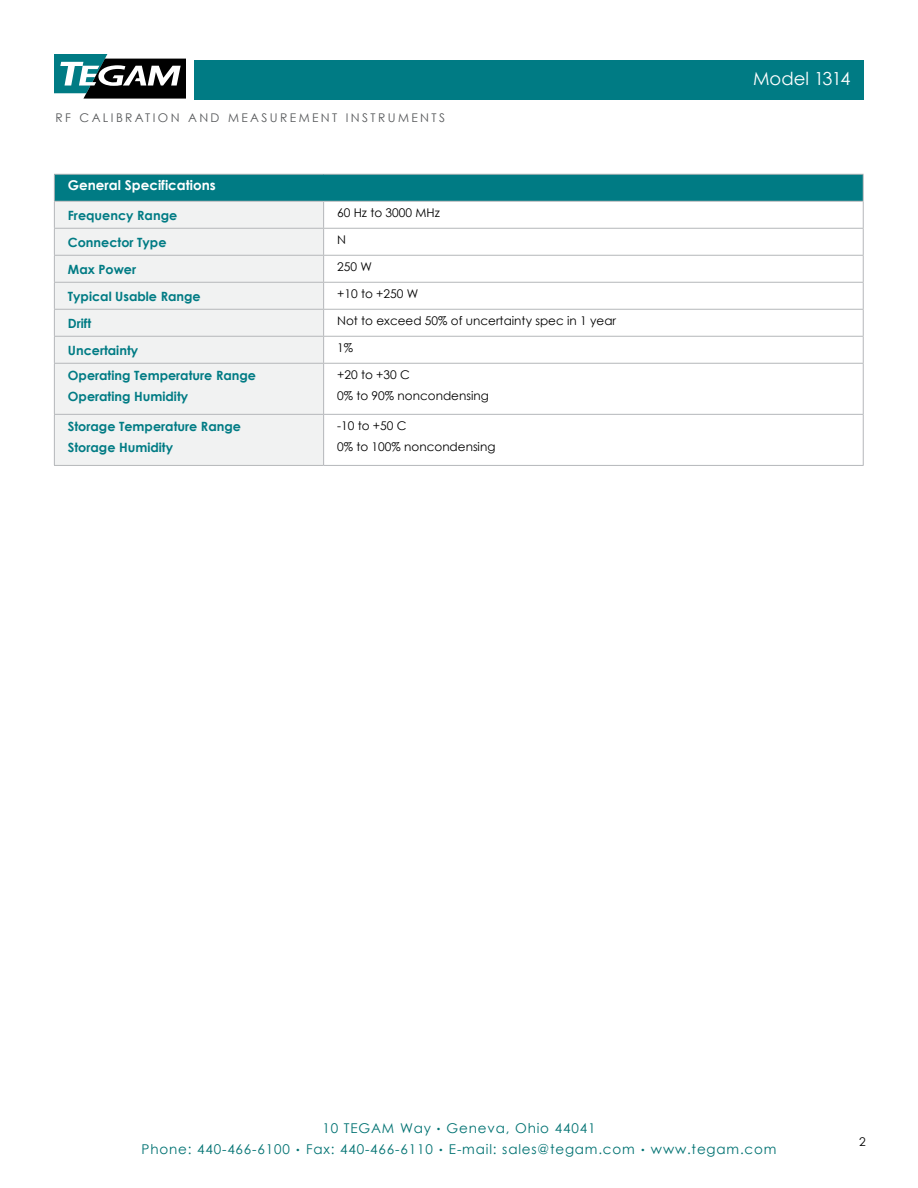
<style>
.page{position:relative;width:918px;height:1188px;background:#fff}
.page>*{position:absolute;margin:0;border:0;box-sizing:border-box;transform-origin:0 0}
.t1{font:18px "Century Gothic";color:#fff}
.t2{font:13.5px "Century Gothic";letter-spacing:.06em;color:#017272}
.Specs_Headline{font:700 13.5px "Century Gothic";color:#fff}
.Specs_No_Rules{font:700 12.75px/21px "Century Gothic";color:#007b84}
.Specs_No_Rules-2{font:12px "Century Gothic";color:#000}
.t3{font:12px "Century Gothic";letter-spacing:.2em;color:#57595b}
.s1{font-size:8.25px}
</style>
<div class="page">
<svg style="left:54px;top:54px;width:132px;height:45px"></svg>
<div style="left:195px;top:60px;width:669px;height:39px;background:#007b84"></div>
<div style="left:54px;top:174px;width:809px;height:27px;background:#007b84"></div>
<div style="left:55px;top:202px;width:268px;height:263px;background:#f1f2f2"></div>
<hr style="left:54px;top:228px;width:270px;height:1px;background:#b5b7ba">
<hr style="left:324px;top:228px;width:540px;height:1px;background:#b5b7ba">
<hr style="left:54px;top:255px;width:270px;height:1px;background:#b5b7ba">
<hr style="left:324px;top:255px;width:540px;height:1px;background:#b5b7ba">
<hr style="left:54px;top:282px;width:270px;height:1px;background:#b5b7ba">
<hr style="left:324px;top:282px;width:540px;height:1px;background:#b5b7ba">
<hr style="left:54px;top:309px;width:270px;height:1px;background:#b5b7ba">
<hr style="left:324px;top:309px;width:540px;height:1px;background:#b5b7ba">
<hr style="left:54px;top:336px;width:270px;height:1px;background:#b5b7ba">
<hr style="left:324px;top:336px;width:540px;height:1px;background:#b5b7ba">
<hr style="left:54px;top:363px;width:270px;height:1px;background:#b5b7ba">
<hr style="left:324px;top:363px;width:540px;height:1px;background:#b5b7ba">
<svg style="left:323px;top:202px;width:1px;height:161px"></svg>
<hr style="left:54px;top:364px;width:1px;height:50px;background:#b5b7ba">
<hr style="left:323px;top:364px;width:1px;height:50px;background:#b5b7ba">
<hr style="left:863px;top:364px;width:1px;height:50px;background:#b5b7ba">
<hr style="left:54px;top:414px;width:270px;height:1px;background:#b5b7ba">
<hr style="left:54px;top:415px;width:1px;height:50px;background:#b5b7ba">
<hr style="left:324px;top:414px;width:540px;height:1px;background:#b5b7ba">
<hr style="left:323px;top:415px;width:1px;height:50px;background:#b5b7ba">
<hr style="left:863px;top:415px;width:1px;height:50px;background:#b5b7ba">
<hr style="left:54px;top:465px;width:270px;height:1px;background:#b5b7ba">
<hr style="left:324px;top:465px;width:540px;height:1px;background:#b5b7ba">
<hr style="left:54px;top:174px;width:270px;height:1px;background:#b5b7ba">
<hr style="left:324px;top:174px;width:540px;height:1px;background:#b5b7ba">
<svg style="left:863px;top:175px;width:1px;height:188px"></svg>
<hr style="left:54px;top:201px;width:270px;height:1px;background:#b5b7ba">
<hr style="left:324px;top:201px;width:540px;height:1px;background:#b5b7ba">
<svg style="left:54px;top:175px;width:1px;height:188px"></svg>
<p class="t3" style="left:56px;top:111px;width:391px">RF CALIBRATION AND MEASUREMENT INSTRUMENTS</p>
<p class="Specs_Headline" style="left:68px;top:176px;width:149px">General Specifications</p>
<p class="Specs_No_Rules" style="left:68px;top:204px;width:111px">Frequency Range</p>
<p class="Specs_No_Rules-2" style="left:337px;top:206px;width:104px">60 Hz to 3000 MHz</p>
<p class="Specs_No_Rules" style="left:68px;top:231px;width:100px">Connector Type</p>
<p class="Specs_No_Rules-2" style="left:337px;top:233px;width:10px">N</p>
<p class="Specs_No_Rules" style="left:68px;top:258px;width:70px">Max Power</p>
<p class="Specs_No_Rules-2" style="left:337px;top:260px;width:36px">250 W</p>
<p class="Specs_No_Rules" style="left:68px;top:285px;width:134px">Typical Usable Range</p>
<p class="Specs_No_Rules-2" style="left:337px;top:287px;width:83px">+10 to +250 W</p>
<p class="Specs_No_Rules" style="left:68px;top:312px;width:25px">Drift</p>
<p class="Specs_No_Rules-2" style="left:337px;top:314px;width:281px">Not to exceed 50% of uncertainty spec in 1 year</p>
<p class="Specs_No_Rules" style="left:68px;top:339px;width:72px">Uncertainty</p>
<p class="Specs_No_Rules-2" style="left:337px;top:341px;width:17px">1%</p>
<p class="Specs_No_Rules" style="left:68px;top:364px;width:190px">Operating Temperature Range<br>Operating Humidity</p>
<p class="Specs_No_Rules-2" style="left:337px;top:368px;width:74px">+20 to +30 C</p>
<p class="Specs_No_Rules-2" style="left:337px;top:389px;width:153px">0% to 90% noncondensing</p>
<p class="Specs_No_Rules" style="left:68px;top:415px;width:175px">Storage Temperature Range<br>Storage Humidity</p>
<p class="Specs_No_Rules-2" style="left:337px;top:419px;width:71px">-10 to +50 C</p>
<p class="Specs_No_Rules-2" style="left:337px;top:440px;width:160px">0% to 100% noncondensing</p>
<h1 class="t1" style="left:753px;top:68px;width:99px">Model 1314</h1>
<p class="t2" style="left:322px;top:1120px;width:275px">10 TEGAM Way <span class="s1">•</span> Geneva, Ohio 44041</p>
<p class="t2" style="left:142px;top:1141px;width:636px">Phone: 440-466-6100 <span class="s1">•</span> Fax: 440-466-6110 <span class="s1">•</span> E-mail: sales@tegam.com <span class="s1">•</span> www.tegam.com</p>
<p class="Specs_No_Rules-2" style="left:859px;top:1134px;width:8px">2</p>
</div>
